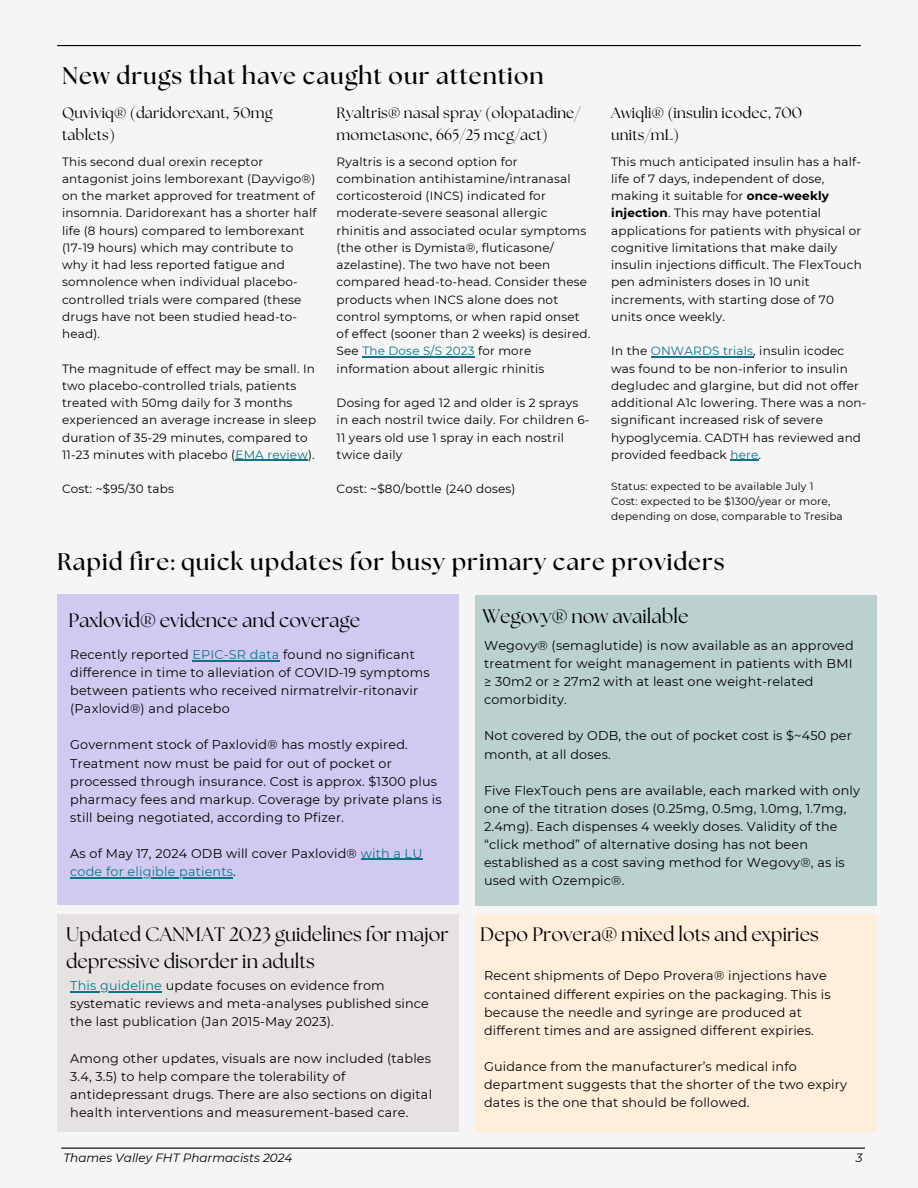
<style>
.page{position:relative;width:918px;height:1188px;background:#f6f5f5}
.page>*{position:absolute;margin:0;border:0;box-sizing:border-box;transform-origin:0 0}
.t1{font:700 24px "The Seasons";letter-spacing:.04em;color:#000}
.t2{font:19.5px/27px "The Seasons";color:#000}
.t3{font:15px/21.8px "The Seasons";letter-spacing:.015em;color:#000}
.t4{font:12.75px/18px "Montserrat";letter-spacing:.015em;color:#000}
.t5{font:12.75px "Montserrat";letter-spacing:.015em;color:#0b7587}
.t6{font:12px/17.2px "Montserrat";letter-spacing:.015em;color:#000}
.t7{font:italic 12px "Montserrat";color:#000}
.t8{font:10.5px/15px "Montserrat";letter-spacing:.015em;color:#000}
.s1{color:#0b7587}
.s2{font-weight:700}
.s3{color:#000}
</style>
<div class="page">
<hr style="left:57px;top:45px;width:804px;height:1px;background:#000">
<div style="left:57px;top:594px;width:402px;height:311px;background:#d2c9f1"></div>
<hr style="left:192px;top:660px;width:88px;height:1px;background:#0b7587">
<hr style="left:361px;top:859px;width:62px;height:1px;background:#0b7587">
<hr style="left:70px;top:877px;width:163px;height:1px;background:#0b7587">
<div style="left:475px;top:595px;width:402px;height:311px;background:#bbd1d0"></div>
<div style="left:57px;top:914px;width:402px;height:217px;background:#e6e2e2"></div>
<div style="left:475px;top:914px;width:402px;height:217px;background:#ffeeda"></div>
<hr style="left:70px;top:991px;width:92px;height:1px;background:#0b7587">
<hr style="left:235px;top:460px;width:73px;height:1px;background:#0b7587">
<hr style="left:362px;top:356px;width:113px;height:1px;background:#0b7587">
<hr style="left:651px;top:356px;width:102px;height:1px;background:#0b7587">
<svg style="left:730px;top:460px;width:29px;height:1px"></svg>
<hr style="left:61px;top:1148px;width:804px;height:1px;background:#000">
<p class="t1" style="left:62px;top:65px;width:483px">New drugs that have caught our attention</p>
<p class="t3" style="left:62px;top:103px;width:212px">Quviviq® (daridorexant, 50mg tablets)</p>
<p class="t6" style="left:62px;top:153px;width:256px">This second dual orexin receptor antagonist joins lemborexant (Dayvigo®) on the market approved for treatment of insomnia. Daridorexant has a shorter half life (8 hours) compared to lemborexant (17-19 hours) which may contribute to why it had less reported fatigue and somnolence when individual placebo&shy;controlled trials were compared (these drugs have not been studied head-to&shy;head).</p>
<p class="t6" style="left:62px;top:360px;width:256px">The magnitude of effect may be small. In two placebo-controlled trials, patients treated with 50mg daily for 3 months experienced an average increase in sleep duration of 35-29 minutes, compared to 11-23 minutes with placebo (<span class="s1">EMA review</span>).</p>
<p class="t6" style="left:62px;top:480px;width:113px">Cost: ~$95/30 tabs</p>
<p class="t3" style="left:337px;top:103px;width:245px">Ryaltris® nasal spray (olopatadine/ mometasone, 665/25 mcg/act)</p>
<p class="t6" style="left:337px;top:153px;width:255px">Ryaltris is a second option for combination antihistamine/intranasal corticosteroid (INCS) indicated for moderate-severe seasonal allergic rhinitis and associated ocular symptoms (the other is Dymista®, fluticasone/ azelastine). The two have not been compared head-to-head. Consider these products when INCS alone does not control symptoms, or when rapid onset of effect (sooner than 2 weeks) is desired.<br>See <span class="s1">The Dose S/S 2023</span> for more information about allergic rhinitis</p>
<h2 class="t6" style="left:337px;top:394px;width:254px">Dosing for aged 12 and older is 2 sprays in each nostril twice daily. For children 6-<br>11 years old use 1 spray in each nostril twice daily</h2>
<h2 class="t6" style="left:337px;top:480px;width:180px">Cost: ~$80/bottle (240 doses)</h2>
<p class="t3" style="left:611px;top:103px;width:192px">Awiqli® (insulin icodec, 700 units/mL)</p>
<p class="t6" style="left:611px;top:153px;width:252px">This much anticipated insulin has a half&shy;life of 7 days, independent of dose, making it suitable for <span class="s2">once-weekly injection</span>. This may have potential applications for patients with physical or cognitive limitations that make daily insulin injections difficult. The FlexTouch pen administers doses in 10 unit increments, with starting dose of 70 units once weekly.</p>
<p class="t6" style="left:611px;top:342px;width:257px">In the <span class="s1">ONWARDS trials</span>, insulin icodec was found to be non-inferior to insulin degludec and glargine, but did not offer additional A1c lowering. There was a non&shy;significant increased risk of severe hypoglycemia. CADTH has reviewed and provided feedback <span class="s1">here</span>.</p>
<p class="t8" style="left:611px;top:478px;width:204px">Status: expected to be available July 1</p>
<p class="t8" style="left:611px;top:493px;width:233px">Cost: expected to be $1300/year or more, depending on dose, comparable to Tresiba</p>
<p class="t1" style="left:57px;top:551px;width:669px">Rapid fire: quick updates for busy primary care providers</p>
<p class="t2" style="left:68px;top:608px;width:293px">Paxlovid® evidence and coverage</p>
<p class="t2" style="left:482px;top:604px;width:208px">Wegovy® now available</p>
<p class="t4" style="left:484px;top:637px;width:371px">Wegovy® (semaglutide) is now available as an approved treatment for weight management in patients with BMI ≥ 30m2 or ≥ 27m2 with at least one weight-related comorbidity.</p>
<p class="t4" style="left:484px;top:727px;width:369px">Not covered by ODB, the out of pocket cost is $~450 per month, at all doses.</p>
<p class="t4" style="left:484px;top:781px;width:378px">Five FlexTouch pens are available, each marked with only one of the titration doses (0.25mg, 0.5mg, 1.0mg, 1.7mg, 2.4mg). Each dispenses 4 weekly doses. Validity of the “click method” of alternative dosing has not been established as a cost saving method for Wegovy®, as is used with Ozempic®.</p>
<p class="t2" style="left:480px;top:922px;width:340px">Depo Provera® mixed lots and expiries</p>
<p class="t4" style="left:484px;top:967px;width:348px">Recent shipments of Depo Provera® injections have contained different expiries on the packaging. This is because the needle and syringe are produced at different times and are assigned different expiries.</p>
<p class="t4" style="left:484px;top:1057px;width:365px">Guidance from the manufacturer’s medical info department suggests that the shorter of the two expiry dates is the one that should be followed.</p>
<h1 class="t4" style="left:70px;top:646px;width:361px">Recently reported <span class="s1">EPIC-SR data</span> found no significant difference in time to alleviation of COVID-19 symptoms between patients who received nirmatrelvir-ritonavir (Paxlovid®) and placebo</h1>
<p class="t4" style="left:70px;top:736px;width:373px">Government stock of Paxlovid® has mostly expired.<br>Treatment now must be paid for out of pocket or processed through insurance. Cost is approx. $1300 plus pharmacy fees and markup. Coverage by private plans is still being negotiated, according to Pfizer.</p>
<p class="t4" style="left:70px;top:844px;width:354px">As of May 17, 2024 ODB will cover Paxlovid® <span class="s1">with a LU</span></p>
<p class="t5" style="left:70px;top:864px;width:167px">code for eligible patients<span class="s3">.</span></p>
<h1 class="t2" style="left:66px;top:922px;width:384px">Updated CANMAT 2023 guidelines for major depressive disorder in adults</h1>
<h2 class="t4" style="left:70px;top:977px;width:360px"><span class="s1">This guideline</span> update focuses on evidence from systematic reviews and meta-analyses published since the last publication (Jan 2015-May 2023).</h2>
<h2 class="t4" style="left:70px;top:1049px;width:363px">Among other updates, visuals are now included (tables 3.4, 3.5) to help compare the tolerability of antidepressant drugs. There are also sections on digital health interventions and measurement-based care.</h2>
<p class="t7" style="left:63px;top:1151px;width:231px">Thames Valley FHT Pharmacists 2024</p>
<p class="t7" style="left:856px;top:1151px;width:8px">3</p>
</div>
